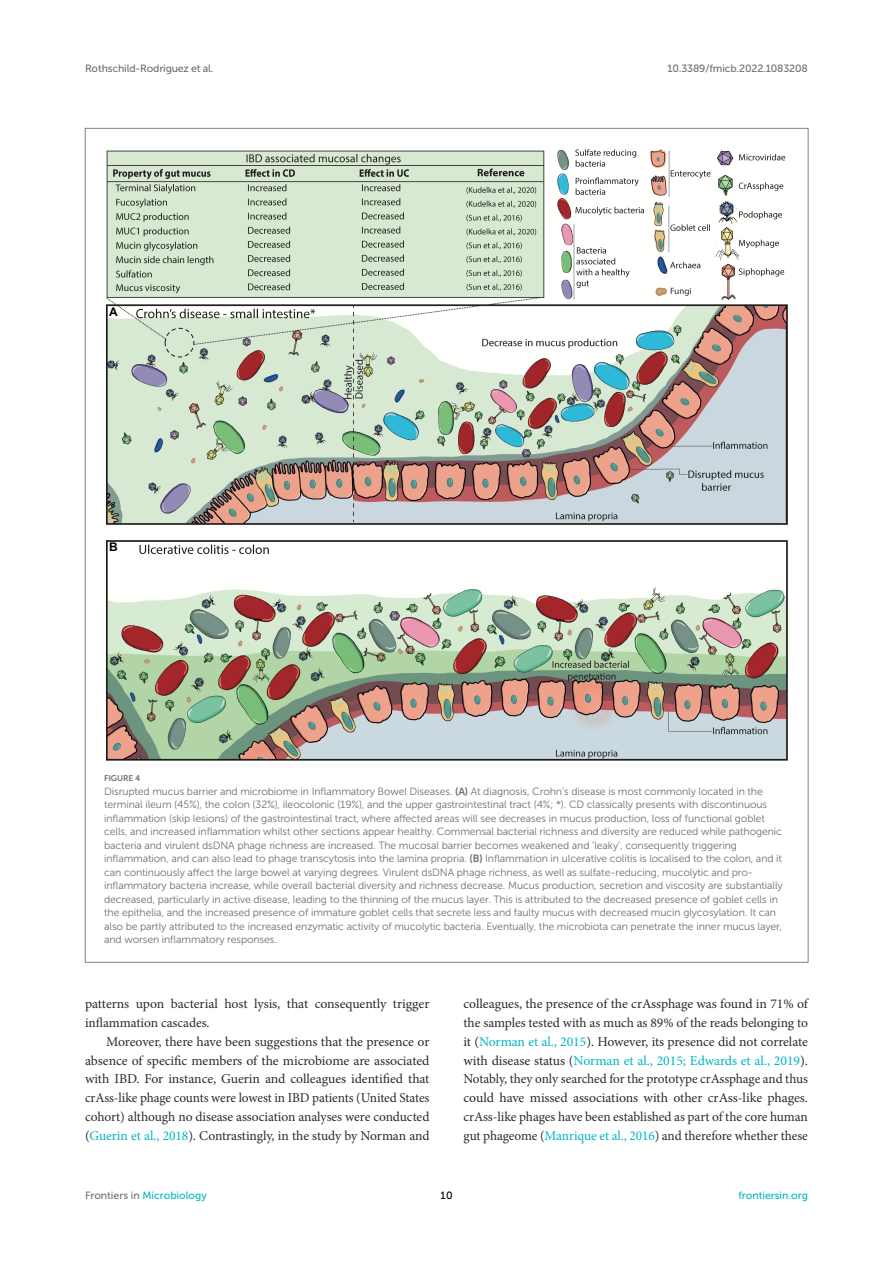
<style>
.page{position:relative;width:893px;height:1263px;background:#fff}
.page>*{position:absolute;margin:0;border:0;box-sizing:border-box;transform-origin:0 0}
.TEXT{font:13.5px/18.8px "Minion Pro";letter-spacing:-.005em;color:#2b2b2a;text-align:justify}
.t1{font:700 12px "Arial";color:#000}
.FIG_LEG{font:10.5px/13.5px "Museo Sans 300";letter-spacing:-.01em;color:#706f70}
.t2{font:10.5px "Museo Sans 500";letter-spacing:-.015em;color:#706f70}
.t3{font:10.5px "Museo Sans 500";color:#00b4c4}
.t4{font:10.5px "Museo Sans 500";color:#000}
.FIG_HD{font:8.25px "Museo Sans 700";letter-spacing:-.01em;color:#706f70}
.s1{font-family:"Museo Sans 700"}
.s2{color:#00b4c4}
.s3{color:#706f70}
</style>
<div class="page">
<img style="left:106px;top:149px;width:682px;height:612px">
<p class="t2" style="left:85px;top:63px;width:130px">Rothschild-Rodriguez et al.</p>
<p class="t2" style="left:668px;top:63px;width:142px">10.3389/fmicb.2022.1083208</p>
<p class="t1" style="left:109px;top:303px;width:10px">A</p>
<p class="t1" style="left:109px;top:539px;width:10px">B</p>
<p class="FIG_HD" style="left:104px;top:774px;width:37px">FIGURE 4</p>
<p class="FIG_LEG" style="left:104px;top:784px;width:680px">Disrupted mucus barrier and microbiome in Inflammatory Bowel Diseases. <span class="s1">(A)</span> At diagnosis, Crohn’s disease is most commonly located in the terminal ileum (45%), the colon (32%), ileocolonic (19%), and the upper gastrointestinal tract (4%; *). CD classically presents with discontinuous inflammation (skip lesions) of the gastrointestinal tract, where affected areas will see decreases in mucus production, loss of functional goblet cells, and increased inflammation whilst other sections appear healthy. Commensal bacterial richness and diversity are reduced while pathogenic bacteria and virulent dsDNA phage richness are increased. The mucosal barrier becomes weakened and ‘leaky’, consequently triggering inflammation, and can also lead to phage transcytosis into the lamina propria. <span class="s1">(B)</span> Inflammation in ulcerative colitis is localised to the colon, and it can continuously affect the large bowel at varying degrees. Virulent dsDNA phage richness, as well as sulfate-reducing, mucolytic and pro&shy;inflammatory bacteria increase, while overall bacterial diversity and richness decrease. Mucus production, secretion and viscosity are substantially decreased, particularly in active disease, leading to the thinning of the mucus layer. This is attributed to the decreased presence of goblet cells in the epithelia, and the increased presence of immature goblet cells that secrete less and faulty mucus with decreased mucin glycosylation. It can also be partly attributed to the increased enzymatic activity of mucolytic bacteria. Eventually, the microbiota can penetrate the inner mucus layer, and worsen inflammatory responses.</p>
<p class="TEXT" style="left:85px;top:995px;width:346px">patterns upon bacterial host lysis, that consequently trigger inflammation cascades.</p>
<p class="TEXT" style="left:85px;top:1032px;width:346px;text-indent:21px">Moreover, there have been suggestions that the presence or absence of specific members of the microbiome are associated with IBD. For instance, Guerin and colleagues identified that crAss-like phage counts were lowest in IBD patients (United States cohort) although no disease association analyses were conducted (<span class="s2">Guerin et al., 2018</span>). Contrastingly, in the study by Norman and</p>
<p class="TEXT" style="left:463px;top:995px;width:346px">colleagues, the presence of the crAssphage was found in 71% of the samples tested with as much as 89% of the reads belonging to it (<span class="s2">Norman et al., 2015</span>). However, its presence did not correlate with disease status (<span class="s2">Norman et al., 2015; Edwards et al., 2019</span>).<br>Notably, they only searched for the prototype crAssphage and thus could have missed associations with other crAss-like phages. crAss-like phages have been established as part of the core human gut phageome (<span class="s2">Manrique et al., 2016</span>) and therefore whether these</p>
<p class="t3" style="left:85px;top:1190px;width:123px"><span class="s3">Frontiers in</span> Microbiology</p>
<p class="t4" style="left:440px;top:1190px;width:14px">10</p>
<p class="t3" style="left:738px;top:1190px;width:71px">frontiersin.org</p>
</div>
